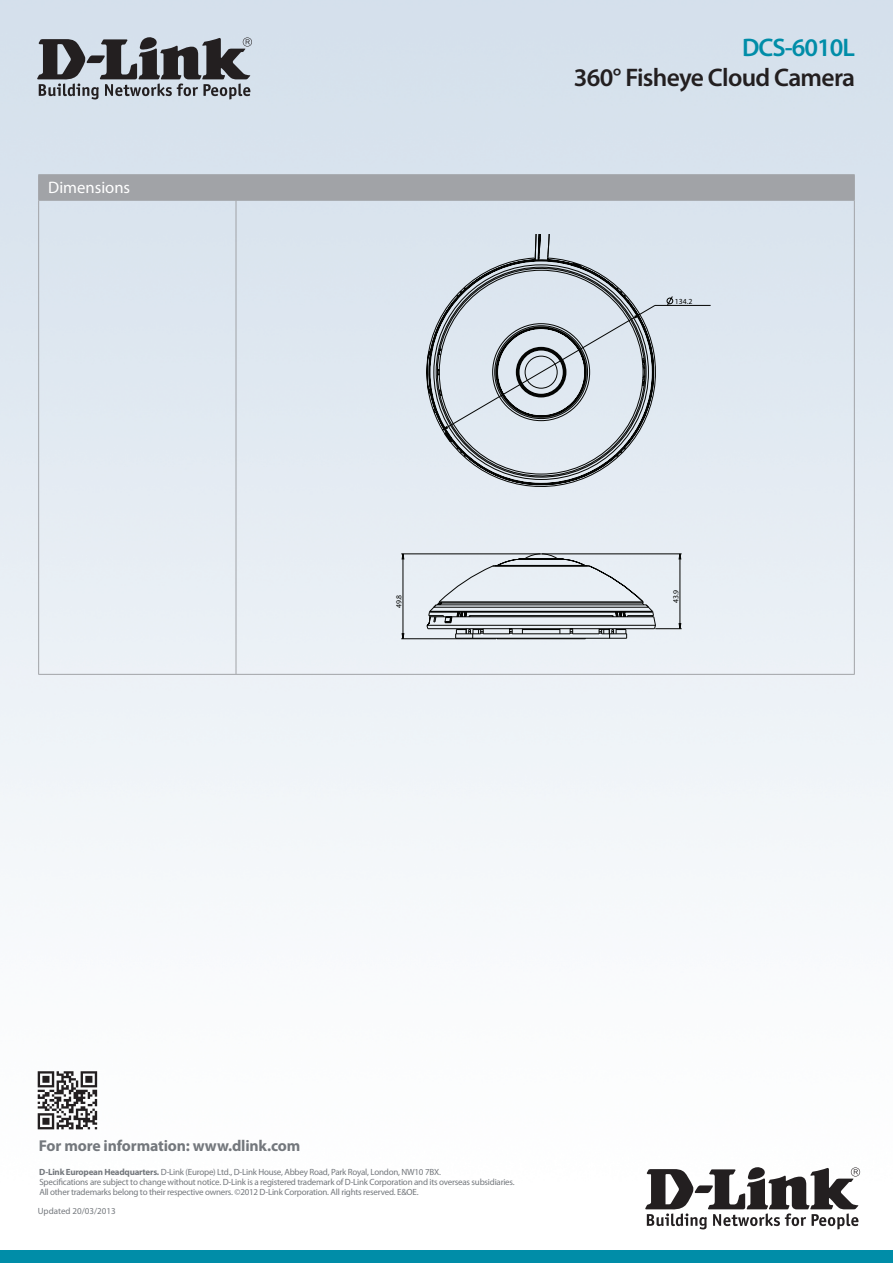
<style>
.page{position:relative;width:893px;height:1263px;background:#fff}
.page>*{position:absolute;margin:0;border:0;box-sizing:border-box;transform-origin:0 0}
.t1{font:600 25.5px "Myriad Pro";letter-spacing:-.025em;color:#231f20}
.t2{font:600 25.5px "Myriad Pro";letter-spacing:-.04em;color:#008da8}
.t3{font:16.65px "Myriad Pro";color:#fff}
.t4{font:700 15.75px "Myriad Pro";letter-spacing:-.01em;color:#74787d}
.t5{font:9px/9.8px "Myriad Pro";letter-spacing:-.025em;color:#74787d}
.t6{font:9px "Myriad Pro";color:#74787d}
.t7{font:7.8px "Arial";color:#040503}
.s1{font-weight:700}
</style>
<div class="page">
<img style="left:0;top:0;width:893px;height:1230px">
<div style="left:0;top:1250px;width:893px;height:13px;background:#008da8"></div>
<svg style="left:37px;top:37px;width:215px;height:62px;background:#868a91"></svg>
<img style="left:34px;top:1062px;width:72px;height:77px">
<svg style="left:645px;top:1167px;width:215px;height:62px"></svg>
<div style="left:38px;top:175px;width:817px;height:25px;background:#a1a3a7"></div>
<hr style="left:38px;top:200px;width:198px;height:1px;background:#a1a3a7">
<hr style="left:38px;top:201px;width:1px;height:473px;background:#a1a3a7">
<hr style="left:236px;top:200px;width:619px;height:1px;background:#a1a3a7">
<hr style="left:236px;top:201px;width:1px;height:473px;background:#a1a3a7">
<hr style="left:854px;top:201px;width:1px;height:473px;background:#a1a3a7">
<hr style="left:38px;top:674px;width:198px;height:1px;background:#a1a3a7">
<hr style="left:236px;top:674px;width:619px;height:1px;background:#a1a3a7">
<hr style="left:38px;top:174px;width:198px;height:1px;background:#a1a3a7">
<hr style="left:236px;top:174px;width:619px;height:1px;background:#a1a3a7">
<svg style="left:667px;top:296px;width:6px;height:9px"></svg>
<hr style="left:655px;top:305px;width:56px;height:1px;background:#040503">
<div style="left:426px;top:234px;width:229px;height:17px;background:#dbe5ee"></div>
<hr style="left:403px;top:554px;width:1px;height:85px;background:#040503">
<hr style="left:401px;top:638px;width:95px;height:1px;background:#040503">
<hr style="left:401px;top:554px;width:139px;height:1px;background:#040503">
<svg style="left:426px;top:554px;width:256px;height:86px;background:#ccd2d6"></svg>
<hr style="left:680px;top:554px;width:1px;height:75px;background:#040503">
<svg style="left:420px;top:251px;width:243px;height:384px;background:#c8cfd6"></svg>
<h2 class="t3" style="left:48px;top:177px;width:83px">Dimensions</h2>
<p class="t7" style="left:394px;top:608px;width:15px;rotate:-90deg">49.8</p>
<h1 class="t2" style="left:742px;top:32px;width:114px">DCS-6010L</h1>
<h1 class="t1" style="left:574px;top:62px;width:283px">360° Fisheye Cloud Camera</h1>
<p class="t7" style="left:675px;top:296px;width:19px">134.2</p>
<p class="t7" style="left:671px;top:603px;width:15px;rotate:-90deg">43.9</p>
<h3 class="t4" style="left:39px;top:1135px;width:263px">For more information: www.dlink.com</h3>
<p class="t5" style="left:39px;top:1167px;width:477px"><span class="s1">D-Link European Headquarters.</span> D-Link (Europe) Ltd., D-Link House, Abbey Road, Park Royal, London, NW10 7BX.<br>Specifications are subject to change without notice. D-Link is a registered trademark of D-Link Corporation and its overseas subsidiaries.<br>All other trademarks belong to their respective owners. ©2012 D-Link Corporation. All rights reserved. E&amp;OE.</p>
<p class="t6" style="left:38px;top:1206px;width:79px">Updated 20/03/2013</p>
</div>
